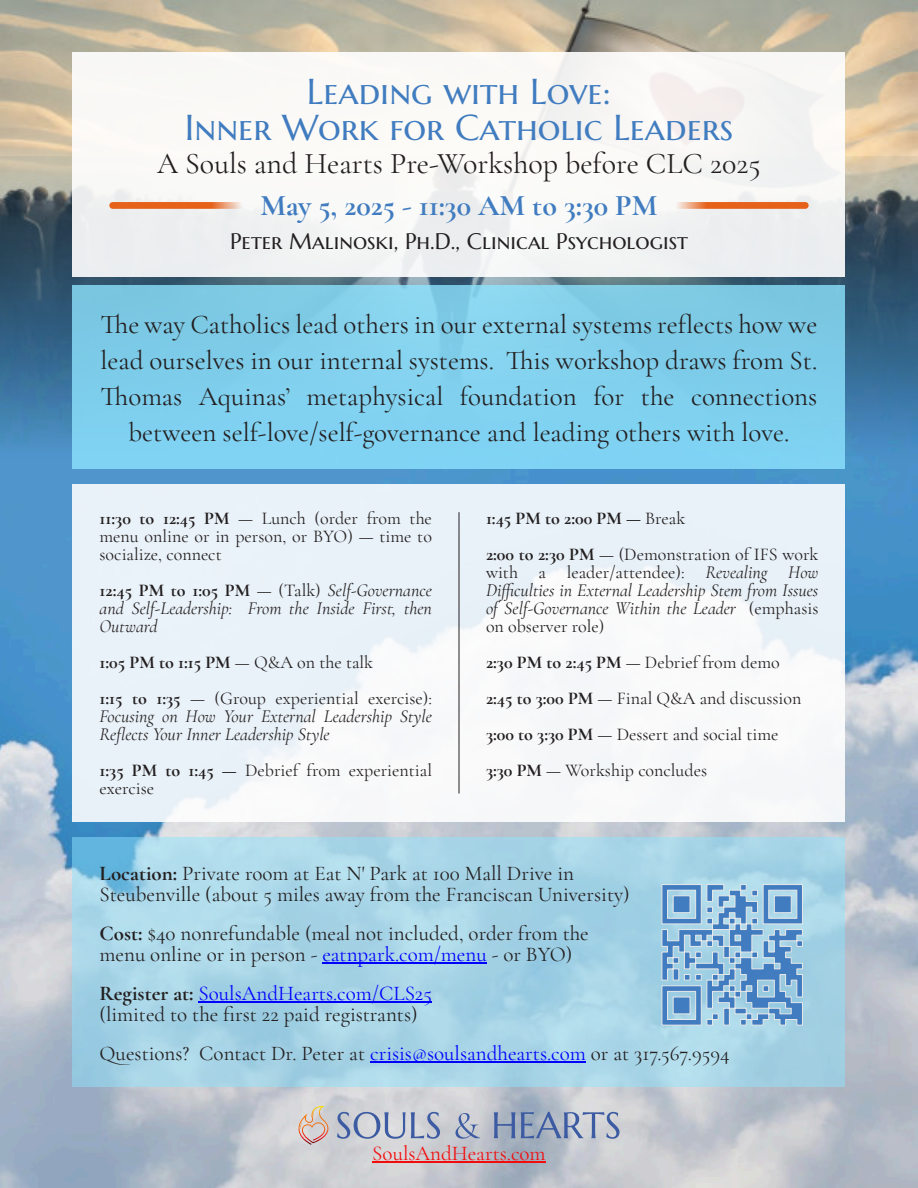
<style>
.page{position:relative;width:918px;height:1188px;background:#fff}
.page>*{position:absolute;margin:0;border:0;box-sizing:border-box;transform-origin:0 0}
.t1{font:36px "Marcellus SC";color:#407cbf}
.t2{font:30px "Cormorant Garamond";color:#231f20}
.t3{font:700 30px "Cormorant Garamond";color:#407cbf}
.t4{font:27px "Cormorant Garamond";color:#231f20}
.t5{font:22.5px "Marcellus SC";color:#231f20}
.t6{font:21px "Cormorant Garamond";color:#231f20}
.t7{font:21px "Cormorant Garamond";color:#00f}
.t8{font:21px "Cormorant Garamond";color:#f20d0d}
.t9{font:18px "Cormorant Garamond";color:#231f20}
.t10{font:italic 18px "Cormorant Garamond";color:#231f20}
.t11{font:700 18px "Cormorant Garamond";color:#231f20}
.t12{font:18px "Cormorant Garamond";color:#000}
.s1{font-weight:400}
.s2{font-weight:400;font-style:italic}
.s3{font-weight:400;color:#000}
.s4{font-weight:700}
.s5{color:#00f}
.s6{font-weight:700;color:#231f20}
</style>
<div class="page">
<img style="left:0;top:458px;width:918px;height:730px">
<img style="left:0;top:0;width:918px;height:458px">
<div style="left:73px;top:52px;width:772px;height:224px;background:#fff;opacity:.91"></div>
<div style="left:73px;top:484px;width:772px;height:337px;background:#fff;opacity:.88"></div>
<div style="left:73px;top:285px;width:772px;height:184px;background:#80d1ee"></div>
<div style="left:73px;top:838px;width:772px;height:249px;background:#8ee4ff;opacity:.5"></div>
<hr style="left:322px;top:963px;width:165px;height:1px;background:#00f">
<hr style="left:199px;top:1002px;width:233px;height:1px;background:#00f">
<hr style="left:370px;top:1062px;width:216px;height:1px;background:#00f">
<svg style="left:662px;top:884px;width:141px;height:141px"></svg>
<svg style="left:337px;top:1112px;width:103px;height:27px"></svg>
<svg style="left:455px;top:1113px;width:25px;height:26px"></svg>
<svg style="left:494px;top:1112px;width:21px;height:26px"></svg>
<svg style="left:521px;top:1112px;width:99px;height:27px"></svg>
<svg style="left:298px;top:1106px;width:30px;height:39px"></svg>
<hr style="left:459px;top:513px;width:1px;height:280px;background:#231f20">
<img style="left:675px;top:202px;width:134px;height:7px">
<img style="left:109px;top:202px;width:134px;height:7px">
<hr style="left:372px;top:1161px;width:174px;height:1px;background:#f20d0d">
<p class="t1" style="left:307px;top:69px;width:306px">Leading with Love:</p>
<p class="t1" style="left:185px;top:105px;width:550px">Inner Work for Catholic Leaders</p>
<p class="t2" style="left:157px;top:145px;width:605px">A Souls and Hearts Pre-Workshop before CLC 2025</p>
<p class="t3" style="left:260px;top:187px;width:399px">May 5, 2025 - 11:30 AM to 3:30 PM</p>
<p class="t5" style="left:230px;top:227px;width:459px">Peter Malinoski, Ph.D., Clinical Psychologist</p>
<p class="t4" style="left:101px;top:308px;width:718px">The way Catholics lead others in our external systems reflects how we</p>
<p class="t4" style="left:101px;top:344px;width:718px">lead ourselves in our internal systems. This workshop draws from St.</p>
<p class="t4" style="left:101px;top:380px;width:718px">Thomas Aquinas’ metaphysical foundation for the connections</p>
<p class="t4" style="left:128px;top:416px;width:663px">between self-love/self-governance and leading others with love.</p>
<p class="t11" style="left:100px;top:508px;width:131px">11:30 to 12:45 PM</p>
<p class="t9" style="left:238px;top:508px;width:195px">— Lunch (order from the</p>
<p class="t9" style="left:100px;top:526px;width:334px">menu online or in person, or BYO) — time to</p>
<p class="t9" style="left:100px;top:544px;width:124px">socialize, connect</p>
<p class="t11" style="left:100px;top:580px;width:334px">12:45 PM to 1:05 PM <span class="s1">— (Talk)</span> <span class="s2">Self-Governance</span></p>
<p class="t10" style="left:100px;top:598px;width:334px">and Self-Leadership: From the Inside First, then</p>
<p class="t10" style="left:100px;top:616px;width:60px">Outward</p>
<p class="t11" style="left:100px;top:652px;width:275px">1:05 PM to 1:15 PM <span class="s1">— Q&amp;A on the talk</span></p>
<p class="t11" style="left:100px;top:688px;width:83px">1:15 to 1:35</p>
<p class="t9" style="left:190px;top:688px;width:243px">— (Group experiential exercise):</p>
<p class="t10" style="left:100px;top:706px;width:334px">Focusing on How Your External Leadership Style</p>
<p class="t10" style="left:100px;top:724px;width:232px">Reflects Your Inner Leadership Style</p>
<p class="t11" style="left:100px;top:760px;width:116px">1:35 PM to 1:45</p>
<p class="t12" style="left:222px;top:760px;width:16px">—</p>
<p class="t9" style="left:245px;top:760px;width:188px">Debrief from experiential</p>
<p class="t9" style="left:100px;top:778px;width:56px">exercise</p>
<p class="t11" style="left:486px;top:508px;width:201px">1:45 PM to 2:00 PM <span class="s3">—</span> <span class="s1">Break</span></p>
<p class="t9" style="left:486px;top:544px;width:334px"><span class="s4">2:00 to 2:30 PM</span> — (Demonstration of IFS work</p>
<p class="t9" style="left:486px;top:562px;width:200px">with a leader/attendee):</p>
<p class="t10" style="left:705px;top:562px;width:115px">Revealing How</p>
<p class="t10" style="left:486px;top:580px;width:334px">Difficulties in External Leadership Stem from Issues</p>
<p class="t10" style="left:486px;top:598px;width:252px">of Self-Governance Within the Leader</p>
<p class="t9" style="left:749px;top:598px;width:71px">(emphasis</p>
<p class="t9" style="left:486px;top:616px;width:120px">on observer role)</p>
<p class="t9" style="left:486px;top:652px;width:295px"><span class="s4">2:30 PM to 2:45 PM</span> — Debrief from demo</p>
<p class="t9" style="left:486px;top:688px;width:317px"><span class="s4">2:45 to 3:00 PM</span> — Final Q&amp;A and discussion</p>
<p class="t9" style="left:486px;top:724px;width:294px"><span class="s4">3:00 to 3:30 PM</span> — Dessert and social time</p>
<p class="t9" style="left:486px;top:760px;width:223px"><span class="s4">3:30 PM</span> — Workship concludes</p>
<p class="t6" style="left:100px;top:861px;width:476px"><span class="s4">Location:</span> Private room at Eat N' Park at 100 Mall Drive in</p>
<p class="t6" style="left:100px;top:882px;width:532px">Steubenville (about 5 miles away from the Franciscan University)</p>
<p class="t6" style="left:100px;top:921px;width:491px"><span class="s4">Cost:</span> $40 nonrefundable (meal not included, order from the</p>
<p class="t6" style="left:100px;top:942px;width:474px">menu online or in person - <span class="s5">eatnpark.com/menu</span> - or BYO)</p>
<p class="t7" style="left:100px;top:981px;width:334px"><span class="s6">Register at:</span> SoulsAndHearts.com/CLS25</p>
<p class="t6" style="left:100px;top:1002px;width:320px">(limited to the first 22 paid registrants)</p>
<p class="t6" style="left:100px;top:1041px;width:632px">Questions? Contact Dr. Peter at <span class="s5">crisis@soulsandhearts.com</span> or at 317.567.9594</p>
<p class="t8" style="left:372px;top:1140px;width:175px">SoulsAndHearts.com</p>
</div>
